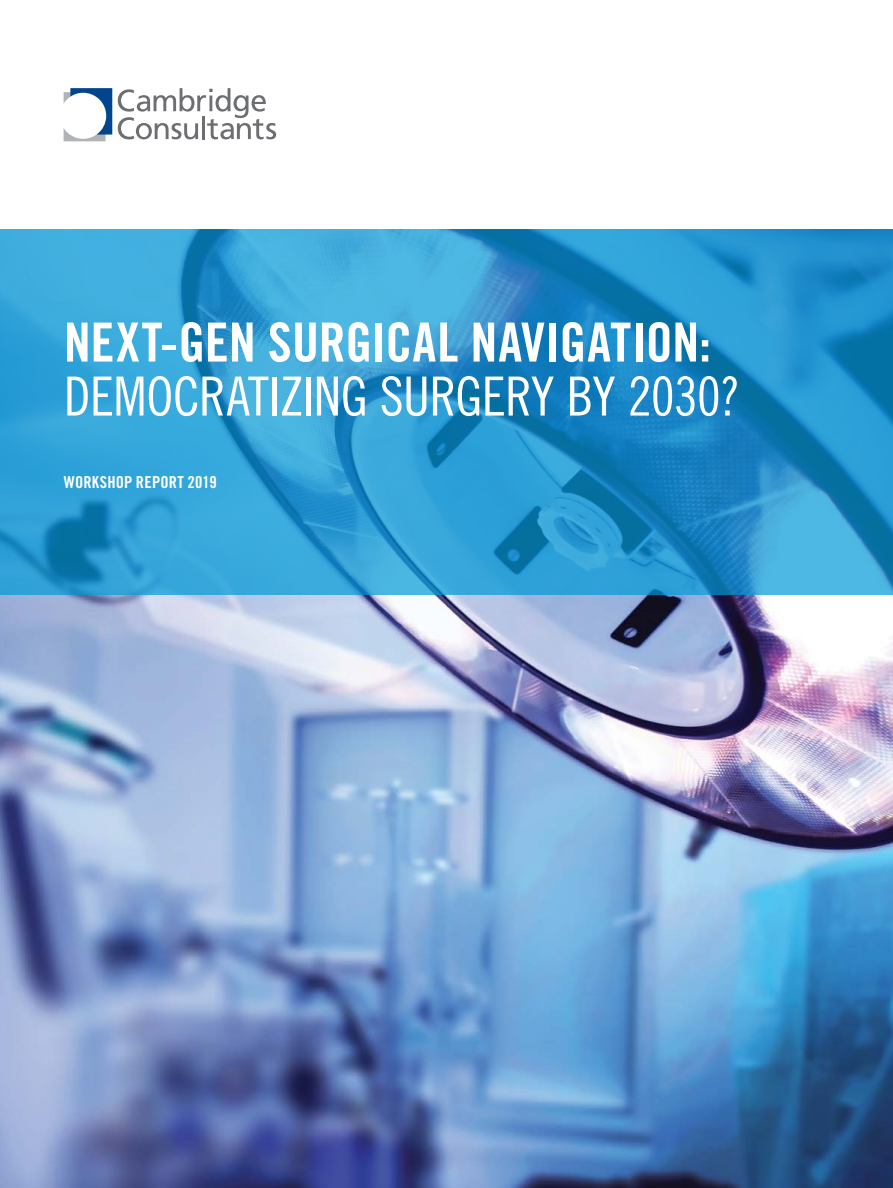
<style>
.page{position:relative;width:893px;height:1188px;background:#fff}
.page>*{position:absolute;margin:0;border:0;box-sizing:border-box;transform-origin:0 0}
.t1{font:54px "Trade Gothic LT Std Bd Cn 20";letter-spacing:-.005em;color:#fff}
.t2{font:54px "Trade Gothic LT Std Cn 18";letter-spacing:-.015em;color:#fff}
.t3{font:16.5px "Trade Gothic LT Std Bd Cn 20";letter-spacing:.015em;color:#fff}
</style>
<div class="page">
<svg style="left:118px;top:88px;width:158px;height:51px"></svg>
<svg style="left:64px;top:88px;width:48px;height:53px"></svg>
<img style="left:0;top:595px;width:893px;height:593px">
<svg style="left:0;top:230px;width:893px;height:365px;background:#2b98cf"></svg>
<p class="t1" style="left:64px;top:310px;width:649px">NEXT-GEN SURGICAL NAVIGATION:</p>
<p class="t2" style="left:64px;top:364px;width:678px">DEMOCRATIZING SURGERY BY 2030?</p>
<p class="t3" style="left:64px;top:472px;width:154px">WORKSHOP REPORT 2019</p>
</div>
